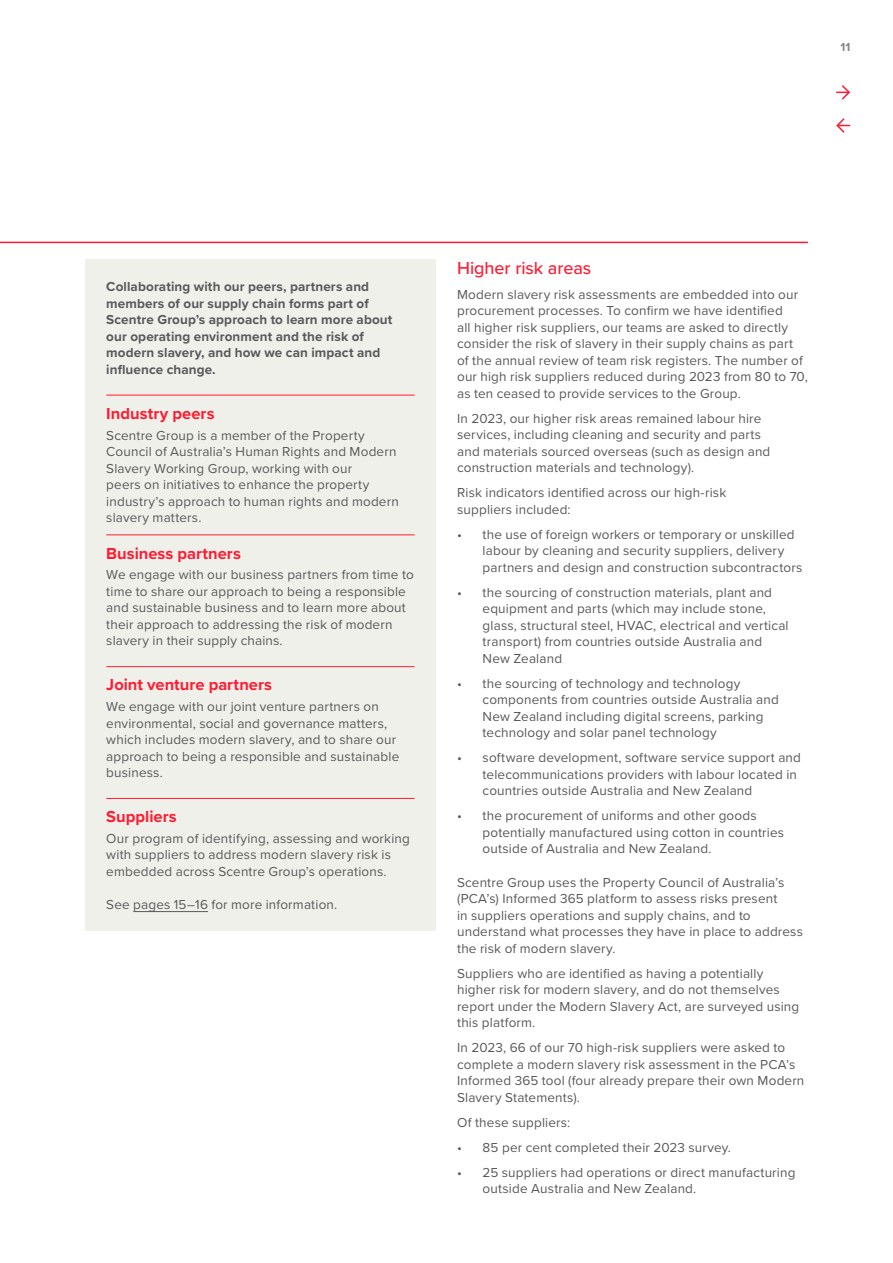
<style>
.page{position:relative;width:893px;height:1263px;background:#fff}
.page>*{position:absolute;margin:0;border:0;box-sizing:border-box;transform-origin:0 0}
._01_Subheading_lvl_1{font:500 18px "Proxima Nova";letter-spacing:-.005em;color:#ff1c33}
._02_Subheading_lvl_2{font:700 16.5px "Proxima Nova";color:#ff1c33}
._05_Body{font:13.5px/16.5px "Proxima Nova";letter-spacing:.01em;color:#58595b}
._05_Body-2{font:700 13.5px/16.5px "Proxima Nova";letter-spacing:.01em;color:#58595b}
.t1{font:700 12px "Proxima Nova";color:#858585}
</style>
<div class="page">
<hr style="left:0;top:242px;width:808px;height:1px;background:#ff1c33">
<div style="left:85px;top:259px;width:351px;height:672px;background:#f0f0eb"></div>
<hr style="left:106px;top:395px;width:309px;height:1px;background:#ff1c33">
<hr style="left:106px;top:534px;width:309px;height:1px;background:#ff1c33">
<hr style="left:106px;top:666px;width:309px;height:1px;background:#ff1c33">
<hr style="left:106px;top:798px;width:309px;height:1px;background:#ff1c33">
<hr style="left:133px;top:911px;width:75px;height:1px;background:#58595b">
<svg style="left:836px;top:85px;width:14px;height:15px"></svg>
<svg style="left:836px;top:118px;width:14px;height:15px"></svg>
<p class="t1" style="left:841px;top:38px;width:11px">11</p>
<p class="_05_Body-2" style="left:106px;top:278px;width:288px">Collaborating with our peers, partners and members of our supply chain forms part of Scentre Group’s approach to learn more about our operating environment and the risk of modern slavery, and how we can impact and influence change.</p>
<p class="_02_Subheading_lvl_2" style="left:106px;top:401px;width:110px">Industry peers</p>
<p class="_05_Body" style="left:106px;top:426px;width:294px">Scentre Group is a member of the Property Council of Australia’s Human Rights and Modern Slavery Working Group, working with our<br>peers on initiatives to enhance the property industry’s approach to human rights and modern slavery matters.</p>
<p class="_02_Subheading_lvl_2" style="left:106px;top:541px;width:136px">Business partners</p>
<p class="_05_Body" style="left:106px;top:566px;width:309px">We engage with our business partners from time to time to share our approach to being a responsible and sustainable business and to learn more about their approach to addressing the risk of modern slavery in their supply chains.</p>
<p class="_02_Subheading_lvl_2" style="left:106px;top:673px;width:167px">Joint venture partners</p>
<p class="_05_Body" style="left:106px;top:698px;width:294px">We engage with our joint venture partners on environmental, social and governance matters, which includes modern slavery, and to share our approach to being a responsible and sustainable business.</p>
<p class="_02_Subheading_lvl_2" style="left:106px;top:804px;width:72px">Suppliers</p>
<p class="_05_Body" style="left:106px;top:830px;width:305px">Our program of identifying, assessing and working with suppliers to address modern slavery risk is embedded across Scentre Group’s operations.</p>
<p class="_05_Body" style="left:106px;top:896px;width:232px">See pages 15–16 for more information.</p>
<p class="_01_Subheading_lvl_1" style="left:457px;top:254px;width:136px">Higher risk areas</p>
<p class="_05_Body" style="left:457px;top:285px;width:352px">Modern slavery risk assessments are embedded into our procurement processes. To confirm we have identified<br>all higher risk suppliers, our teams are asked to directly consider the risk of slavery in their supply chains as part of the annual review of team risk registers. The number of our high risk suppliers reduced during 2023 from 80 to 70, as ten ceased to provide services to the Group.</p>
<p class="_05_Body" style="left:457px;top:409px;width:315px">In 2023, our higher risk areas remained labour hire services, including cleaning and security and parts and materials sourced overseas (such as design and construction materials and technology).</p>
<p class="_05_Body" style="left:457px;top:484px;width:271px">Risk indicators identified across our high‑risk suppliers included:</p>
<p class="_05_Body" style="left:483px;top:525px;width:321px;text-indent:-26px">• the use of foreign workers or temporary or unskilled labour by cleaning and security suppliers, delivery partners and design and construction subcontractors</p>
<p class="_05_Body" style="left:483px;top:583px;width:308px;text-indent:-26px">• the sourcing of construction materials, plant and equipment and parts (which may include stone, glass, structural steel, HVAC, electrical and vertical transport) from countries outside Australia and New Zealand</p>
<p class="_05_Body" style="left:483px;top:674px;width:298px;text-indent:-26px">• the sourcing of technology and technology components from countries outside Australia and New Zealand including digital screens, parking technology and solar panel technology</p>
<p class="_05_Body" style="left:483px;top:749px;width:320px;text-indent:-26px">• software development, software service support and telecommunications providers with labour located in countries outside Australia and New Zealand</p>
<p class="_05_Body" style="left:483px;top:807px;width:303px;text-indent:-26px">• the procurement of uniforms and other goods potentially manufactured using cotton in countries outside of Australia and New Zealand.</p>
<p class="_05_Body" style="left:457px;top:873px;width:347px">Scentre Group uses the Property Council of Australia’s (PCA’s) Informed 365 platform to assess risks present<br>in suppliers operations and supply chains, and to understand what processes they have in place to address the risk of modern slavery.</p>
<p class="_05_Body" style="left:457px;top:964px;width:344px">Suppliers who are identified as having a potentially higher risk for modern slavery, and do not themselves report under the Modern Slavery Act, are surveyed using this platform.</p>
<p class="_05_Body" style="left:457px;top:1039px;width:349px">In 2023, 66 of our 70 high-risk suppliers were asked to complete a modern slavery risk assessment in the PCA’s Informed 365 tool (four already prepare their own Modern Slavery Statements).</p>
<p class="_05_Body" style="left:457px;top:1113px;width:115px">Of these suppliers:</p>
<p class="_05_Body" style="left:457px;top:1138px;width:275px">• 85 per cent completed their 2023 survey.</p>
<p class="_05_Body" style="left:483px;top:1163px;width:314px;text-indent:-26px">• 25 suppliers had operations or direct manufacturing outside Australia and New Zealand.</p>
</div>
